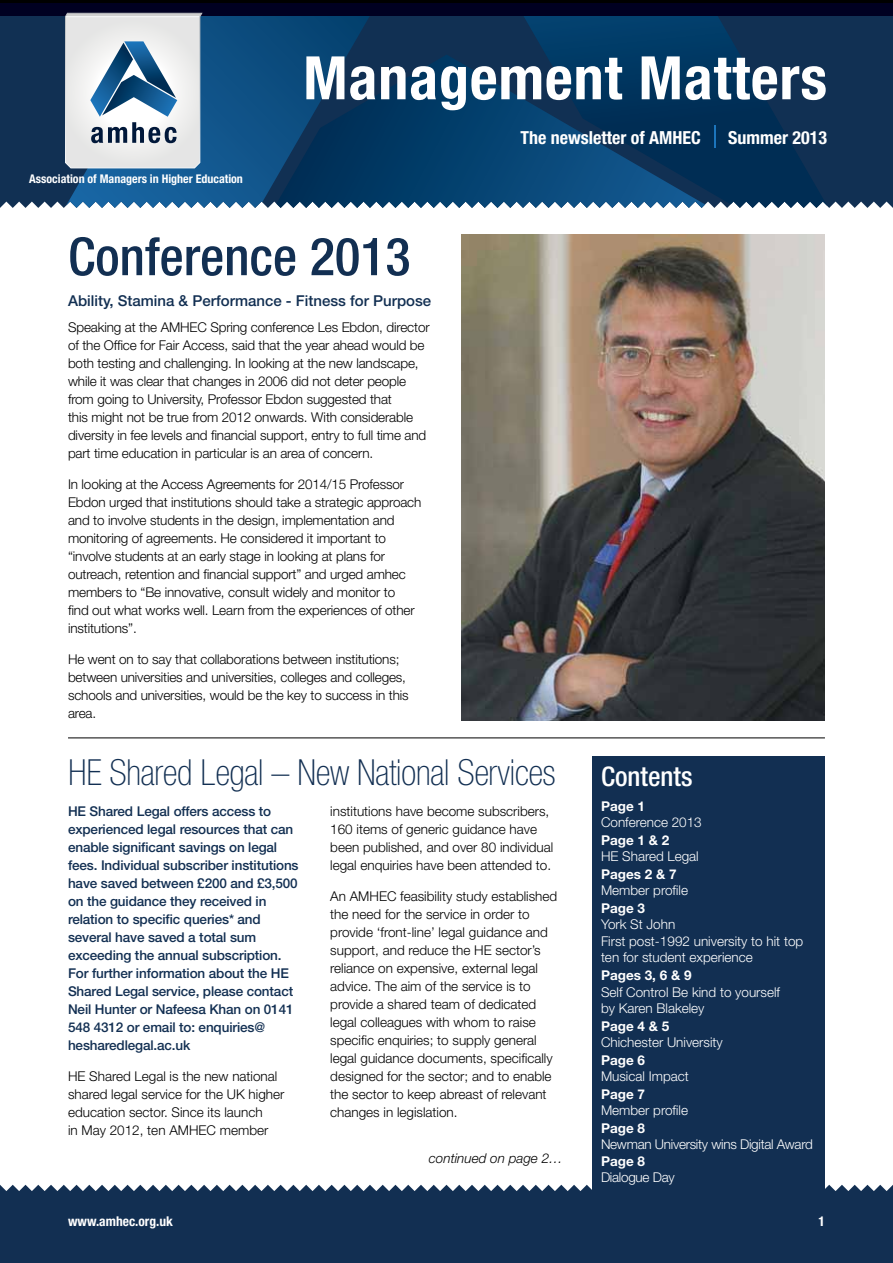
<style>
.page{position:relative;width:893px;height:1263px;background:#fff}
.page>*{position:absolute;margin:0;border:0;box-sizing:border-box;transform-origin:0 0}
.t1{font:700 condensed 60px "Helvetica Neue";letter-spacing:.015em;color:#fff}
.t2{font:500 condensed 52.5px "Helvetica Neue";color:#122f52}
.t3{font:100 condensed 36px "Helvetica Neue";letter-spacing:-.01em;color:#122f52}
.t4{font:500 condensed 27px "Helvetica Neue";color:#fff}
.t5{font:700 condensed 18px "Helvetica Neue";color:#fff}
.t6{font:500 15px "Helvetica Neue";color:#122f52}
.t7{font:300 13.5px/18px "Helvetica Neue";letter-spacing:-.01em;color:#000}
.t8{font:500 13.5px/18px "Helvetica Neue";letter-spacing:-.01em;color:#122f52}
.t9{font:300 13.5px/16.5px "Helvetica Neue";color:#fff}
.t10{font:700 13.5px "Helvetica Neue";color:#fff}
.t11{font:300 13.5px "Helvetica Neue";letter-spacing:-.02em;color:#fff}
.t12{font:700 condensed 13.5px "Helvetica Neue";color:#fff}
.t13{font:italic 300 13.5px "Helvetica Neue";color:#000}
.t14{font:700 condensed 12px "Helvetica Neue";color:#fff}
</style>
<div class="page">
<div style="left:0;top:1185px;width:893px;height:78px;background:#122f52"></div>
<div style="left:0;top:0;width:893px;height:30px;background:#000"></div>
<div style="left:0;top:15px;width:893px;height:193px;background:#113053"></div>
<svg style="left:516px;top:15px;width:312px;height:193px;background:#09345b"></svg>
<svg style="left:377px;top:55px;width:328px;height:153px;background:#0a3f69"></svg>
<svg style="left:66px;top:15px;width:311px;height:193px;background:#124b7a"></svg>
<div style="left:0;top:3px;width:893px;height:12px;background:#000021"></div>
<svg style="left:65px;top:13px;width:138px;height:155px"></svg>
<svg style="left:714px;top:126px;width:1px;height:22px"></svg>
<div style="left:592px;top:756px;width:233px;height:450px;background:#122f52"></div>
<hr style="left:68px;top:738px;width:757px;height:1px;background:#000">
<img style="left:461px;top:234px;width:364px;height:486px">
<p class="t14" style="left:29px;top:171px;width:215px">Association of Managers in Higher Education</p>
<h1 class="t1" style="left:303px;top:42px;width:525px">Management Matters</h1>
<h3 class="t5" style="left:521px;top:127px;width:182px">The newsletter of AMHEC</h3>
<h3 class="t5" style="left:728px;top:127px;width:100px">Summer 2013</h3>
<h2 class="t2" style="left:68px;top:225px;width:344px">Conference 2013</h2>
<p class="t6" style="left:68px;top:292px;width:365px">Ability, Stamina &amp; Performance - Fitness for Purpose</p>
<p class="t7" style="left:68px;top:318px;width:363px">Speaking at the AMHEC Spring conference Les Ebdon, director of the Office for Fair Access, said that the year ahead would be both testing and challenging. In looking at the new landscape, while it was clear that changes in 2006 did not deter people from going to University, Professor Ebdon suggested that<br>this might not be true from 2012 onwards. With considerable diversity in fee levels and financial support, entry to full time and part time education in particular is an area of concern.</p>
<p class="t7" style="left:68px;top:475px;width:355px">In looking at the Access Agreements for 2014/15 Professor Ebdon urged that institutions should take a strategic approach and to involve students in the design, implementation and monitoring of agreements. He considered it important to “involve students at an early stage in looking at plans for outreach, retention and financial support” and urged amhec members to “Be innovative, consult widely and monitor to<br>find out what works well. Learn from the experiences of other institutions”.</p>
<p class="t7" style="left:68px;top:650px;width:342px">He went on to say that collaborations between institutions; between universities and universities, colleges and colleges, schools and universities, would be the key to success in this area.</p>
<h3 class="t3" style="left:68px;top:752px;width:489px">HE Shared Legal – New National Services</h3>
<p class="t8" style="left:68px;top:802px;width:232px">HE Shared Legal offers access to experienced legal resources that can enable significant savings on legal fees. Individual subscriber institutions have saved between £200 and £3,500 on the guidance they received in relation to specific queries* and several have saved a total sum exceeding the annual subscription.<br>For further information about the HE Shared Legal service, please contact Neil Hunter or Nafeesa Khan on 0141<br>548 4312 or email to: enquiries@ hesharedlegal.ac.uk</p>
<p class="t7" style="left:68px;top:1066px;width:218px">HE Shared Legal is the new national shared legal service for the UK higher education sector. Since its launch<br>in May 2012, ten AMHEC member</p>
<p class="t7" style="left:330px;top:802px;width:225px">institutions have become subscribers, 160 items of generic guidance have been published, and over 80 individual legal enquiries have been attended to.</p>
<p class="t7" style="left:330px;top:886px;width:229px">An AMHEC feasibility study established the need for the service in order to provide ‘front-line’ legal guidance and support, and reduce the HE sector’s reliance on expensive, external legal advice. The aim of the service is to provide a shared team of dedicated legal colleagues with whom to raise specific enquiries; to supply general legal guidance documents, specifically designed for the sector; and to enable the sector to keep abreast of relevant changes in legislation.</p>
<p class="t13" style="left:429px;top:1150px;width:135px">continued on page 2…</p>
<h3 class="t4" style="left:601px;top:760px;width:93px">Contents</h3>
<p class="t10" style="left:601px;top:798px;width:46px">Page 1</p>
<p class="t9" style="left:601px;top:814px;width:102px">Conference 2013</p>
<p class="t10" style="left:601px;top:832px;width:70px">Page 1 &amp; 2</p>
<p class="t9" style="left:601px;top:848px;width:99px">HE Shared Legal</p>
<p class="t10" style="left:601px;top:866px;width:77px">Pages 2 &amp; 7</p>
<p class="t9" style="left:601px;top:882px;width:89px">Member profile</p>
<p class="t10" style="left:601px;top:900px;width:46px">Page 3</p>
<p class="t9" style="left:601px;top:916px;width:204px">York St John<br>First post-1992 university to hit top ten for student experience</p>
<p class="t10" style="left:601px;top:967px;width:92px">Pages 3, 6 &amp; 9</p>
<p class="t9" style="left:601px;top:983px;width:181px">Self Control Be kind to yourself by Karen Blakeley</p>
<p class="t10" style="left:601px;top:1017px;width:70px">Page 4 &amp; 5</p>
<p class="t9" style="left:601px;top:1034px;width:123px">Chichester University</p>
<p class="t10" style="left:601px;top:1051px;width:46px">Page 6</p>
<p class="t9" style="left:601px;top:1068px;width:89px">Musical Impact</p>
<p class="t10" style="left:601px;top:1085px;width:46px">Page 7</p>
<p class="t9" style="left:601px;top:1102px;width:89px">Member profile</p>
<p class="t10" style="left:601px;top:1119px;width:46px">Page 8</p>
<p class="t11" style="left:601px;top:1136px;width:213px">Newman University wins Digital Award</p>
<p class="t10" style="left:601px;top:1152px;width:46px">Page 8</p>
<p class="t11" style="left:601px;top:1169px;width:75px">Dialogue Day</p>
<p class="t12" style="left:68px;top:1213px;width:106px">www.amhec.org.uk</p>
<p class="t12" style="left:818px;top:1213px;width:8px">1</p>
</div>
